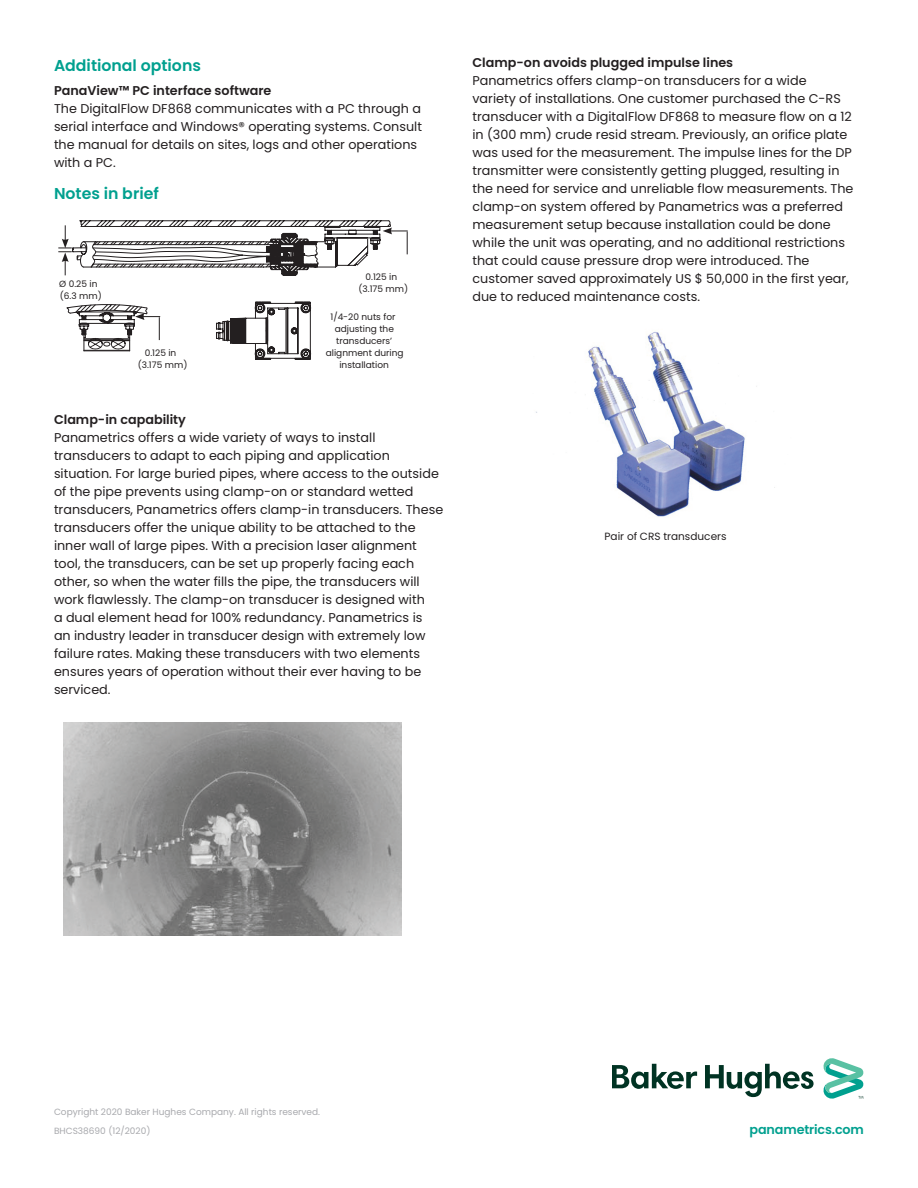
<style>
.page{position:relative;width:918px;height:1188px;background:#fff}
.page>*{position:absolute;margin:0;border:0;box-sizing:border-box;transform-origin:0 0}
._8_5pt-body_text{font:600 15.75px "Poppins";color:#00a08f}
._8_5pt-body_text-2{font:12.75px/18px "Poppins";color:#231f20}
._8_5pt-body_text-3{font:600 12.75px "Poppins";color:#231f20}
.t1{font:600 12.75px "Poppins";letter-spacing:-.01em;color:#00a08f}
._7pt-caption{font:10.5px "Poppins";color:#231f20}
.t2{font:9px/12px "Poppins";color:#231f20;text-align:center}
._6pt-legal_footnote{font:9px "Poppins";color:#a8a9ad}
</style>
<div class="page">
<svg style="left:58px;top:220px;width:350px;height:140px"></svg>
<img style="left:64px;top:723px;width:337px;height:212px">
<img style="left:536px;top:332px;width:239px;height:185px">
<svg style="left:612px;top:1058px;width:252px;height:41px"></svg>
<p class="_8_5pt-body_text" style="left:54px;top:56px;width:149px">Additional options</p>
<p class="_8_5pt-body_text-3" style="left:54px;top:83px;width:219px">PanaView™ PC interface software</p>
<p class="_8_5pt-body_text-2" style="left:54px;top:100px;width:370px">The DigitalFlow DF868 communicates with a PC through a serial interface and Windows® operating systems. Consult the manual for details on sites, logs and other operations with a PC.</p>
<p class="_8_5pt-body_text" style="left:54px;top:184px;width:106px">Notes in brief</p>
<p class="t2" style="left:107px;top:97px;width:44px;text-align:left">Ø 0.25 in (6.3 mm)</p>
<p class="t2" style="left:383px;top:142px;width:61px">adjusting the</p>
<p class="t2" style="left:59px;top:278px;width:44px;text-align:left">Ø 0.25 in (6.3 mm)</p>
<p class="t2" style="left:359px;top:271px;width:51px">0.125 in (3.175 mm)</p>
<p class="t2" style="left:73px;top:285px;width:40px">Ø 0.25 in</p>
<p class="t2" style="left:138px;top:347px;width:51px">0.125 in (3.175 mm)</p>
<p class="t2" style="left:158px;top:354px;width:33px">0.125 in</p>
<p class="t2" style="left:326px;top:311px;width:79px">1/4-20 nuts for adjusting the transducers’ alignment during installation</p>
<p class="t2" style="left:348px;top:330px;width:61px">adjusting the</p>
<p class="_8_5pt-body_text-3" style="left:54px;top:412px;width:133px">Clamp-in capability</p>
<p class="_8_5pt-body_text-2" style="left:54px;top:428px;width:391px">Panametrics offers a wide variety of ways to install transducers to adapt to each piping and application situation. For large buried pipes, where access to the outside of the pipe prevents using clamp-on or standard wetted transducers, Panametrics offers clamp-in transducers. These transducers offer the unique ability to be attached to the inner wall of large pipes. With a precision laser alignment tool, the transducers, can be set up properly facing each other, so when the water fills the pipe, the transducers will work flawlessly. The clamp-on transducer is designed with<br>a dual element head for 100% redundancy. Panametrics is<br>an industry leader in transducer design with extremely low failure rates. Making these transducers with two elements ensures years of operation without their ever having to be serviced.</p>
<p class="_8_5pt-body_text-3" style="left:472px;top:56px;width:262px">Clamp-on avoids plugged impulse lines</p>
<p class="_8_5pt-body_text-2" style="left:472px;top:72px;width:383px">Panametrics offers clamp-on transducers for a wide<br>variety of installations. One customer purchased the C-RS transducer with a DigitalFlow DF868 to measure flow on a 12 in (300 mm) crude resid stream. Previously, an orifice plate was used for the measurement. The impulse lines for the DP transmitter were consistently getting plugged, resulting in the need for service and unreliable flow measurements. The clamp-on system offered by Panametrics was a preferred measurement setup because installation could be done while the unit was operating, and no additional restrictions that could cause pressure drop were introduced. The customer saved approximately US $ 50,000 in the first year, due to reduced maintenance costs.</p>
<p class="_7pt-caption" style="left:605px;top:530px;width:124px">Pair of CRS transducers</p>
<p class="_6pt-legal_footnote" style="left:54px;top:1107px;width:268px">Copyright 2020 Baker Hughes Company. All rights reserved.</p>
<p class="_6pt-legal_footnote" style="left:54px;top:1126px;width:98px">BHCS38690 (12/2020)</p>
<p class="t1" style="left:749px;top:1122px;width:116px">panametrics.com</p>
</div>
